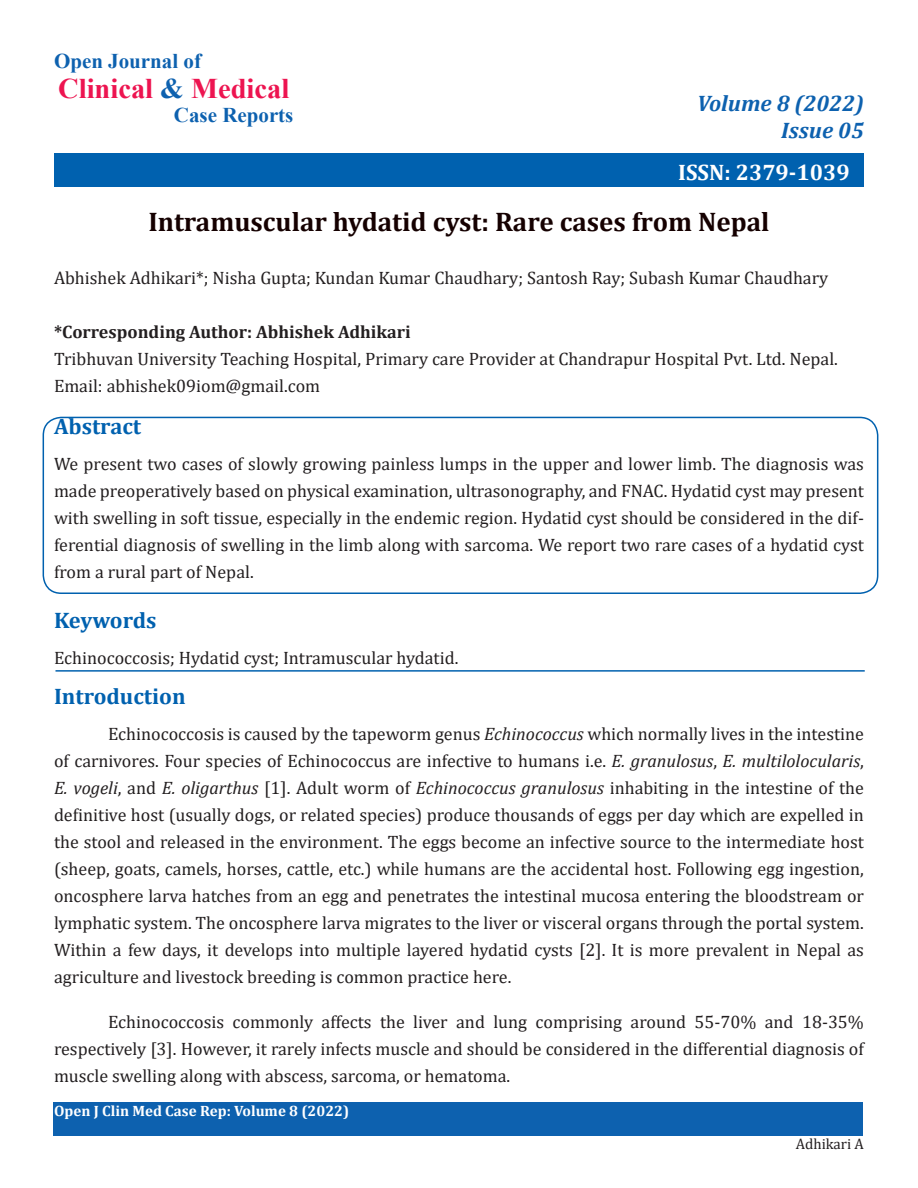
<style>
.page{position:relative;width:918px;height:1188px;background:#fff}
.page>*{position:absolute;margin:0;border:0;box-sizing:border-box;transform-origin:0 0}
.t1{font:700 28.5px "Times New Roman";color:#ed1450}
.t2{font:700 27px "Cambria";color:#150000}
.t3{font:700 22.5px "Cambria";color:#0061af}
.t4{font:italic 700 22.5px "Cambria";color:#0d61af}
.t5{font:700 22.5px "Cambria";color:#fff}
.t6{font:700 21px "Times New Roman";color:#0d61af}
.t7{font:18px/27px "Cambria";color:#231f20;text-align:justify}
.t8{font:700 18px "Cambria";color:#231f20}
.t9{font:700 15px "Cambria";color:#fff}
.t10{font:15px "Cambria";color:#231f20}
.s1{color:#0d61af}
.s2{font-style:italic}
</style>
<div class="page">
<div style="left:54px;top:153px;width:810px;height:34px;background:#0061af"></div>
<div style="left:53px;top:1102px;width:810px;height:34px;background:#0d61af"></div>
<hr style="left:56px;top:670px;width:809px;height:2px;background:#0061af">
<div style="left:43px;top:417px;width:835px;height:177px;border:2px solid #0061af;border-radius:18px"></div>
<p class="t6" style="left:54px;top:46px;width:149px">Open Journal of</p>
<p class="t1" style="left:58px;top:68px;width:233px">Clinical <span class="s1">&amp;</span> Medical</p>
<p class="t6" style="left:174px;top:100px;width:121px">Case Reports</p>
<p class="t4" style="left:697px;top:88px;width:168px">Volume 8 (2022)</p>
<p class="t4" style="left:781px;top:115px;width:84px">Issue 05</p>
<p class="t5" style="left:678px;top:156px;width:173px">ISSN: 2379-1039</p>
<p class="t2" style="left:148px;top:203px;width:623px">Intramuscular hydatid cyst: Rare cases from Nepal</p>
<p class="t7" style="left:54px;top:264px;width:776px">Abhishek Adhikari*; Nisha Gupta; Kundan Kumar Chaudhary; Santosh Ray; Subash Kumar Chaudhary</p>
<p class="t8" style="left:54px;top:319px;width:358px">*Corresponding Author: Abhishek Adhikari</p>
<p class="t7" style="left:54px;top:345px;width:785px">Tribhuvan University Teaching Hospital, Primary care Provider at Chandrapur Hospital Pvt. Ltd. Nepal.</p>
<p class="t7" style="left:54px;top:372px;width:268px">Email: abhishek09iom@gmail.com</p>
<p class="t3" style="left:54px;top:411px;width:89px">Abstract</p>
<p class="t7" style="left:54px;top:450px;width:812px">We present two cases of slowly growing painless lumps in the upper and lower limb. The diagnosis was made preoperatively based on physical examination, ultrasonography, and FNAC. Hydatid cyst may present with swelling in soft tissue, especially in the endemic region. Hydatid cyst should be considered in the dif&shy;ferential diagnosis of swelling in the limb along with sarcoma. We report two rare cases of a hydatid cyst from a rural part of Nepal.</p>
<p class="t3" style="left:54px;top:604px;width:104px">Keywords</p>
<p class="t7" style="left:54px;top:644px;width:406px">Echinococcosis; Hydatid cyst; Intramuscular hydatid.</p>
<p class="t3" style="left:54px;top:681px;width:133px">Introduction</p>
<p class="t7" style="left:54px;top:720px;width:812px;text-indent:54px">Echinococcosis is caused by the tapeworm genus <span class="s2">Echinococcus</span> which normally lives in the intestine of carnivores. Four species of Echinococcus are infective to humans i.e. <span class="s2">E. granulosus</span>, <span class="s2">E. multilolocularis</span>, <span class="s2">E. vogeli</span>, and <span class="s2">E. oligarthus</span> [1]. Adult worm of <span class="s2">Echinococcus granulosus</span> inhabiting in the intestine of the definitive host (usually dogs, or related species) produce thousands of eggs per day which are expelled in the stool and released in the environment. The eggs become an infective source to the intermediate host (sheep, goats, camels, horses, cattle, etc.) while humans are the accidental host. Following egg ingestion, oncosphere larva hatches from an egg and penetrates the intestinal mucosa entering the bloodstream or lymphatic system. The oncosphere larva migrates to the liver or visceral organs through the portal system.<br>Within a few days, it develops into multiple layered hydatid cysts [2]. It is more prevalent in Nepal as agriculture and livestock breeding is common practice here.</p>
<p class="t7" style="left:54px;top:1008px;width:811px;text-indent:54px">Echinococcosis commonly affects the liver and lung comprising around 55-70% and 18-35% respectively [3]. However, it rarely infects muscle and should be considered in the differential diagnosis of muscle swelling along with abscess, sarcoma, or hematoma.</p>
<p class="t9" style="left:54px;top:1100px;width:297px">Open J Clin Med Case Rep: Volume 8 (2022)</p>
<p class="t10" style="left:796px;top:1135px;width:70px">Adhikari A</p>
</div>
